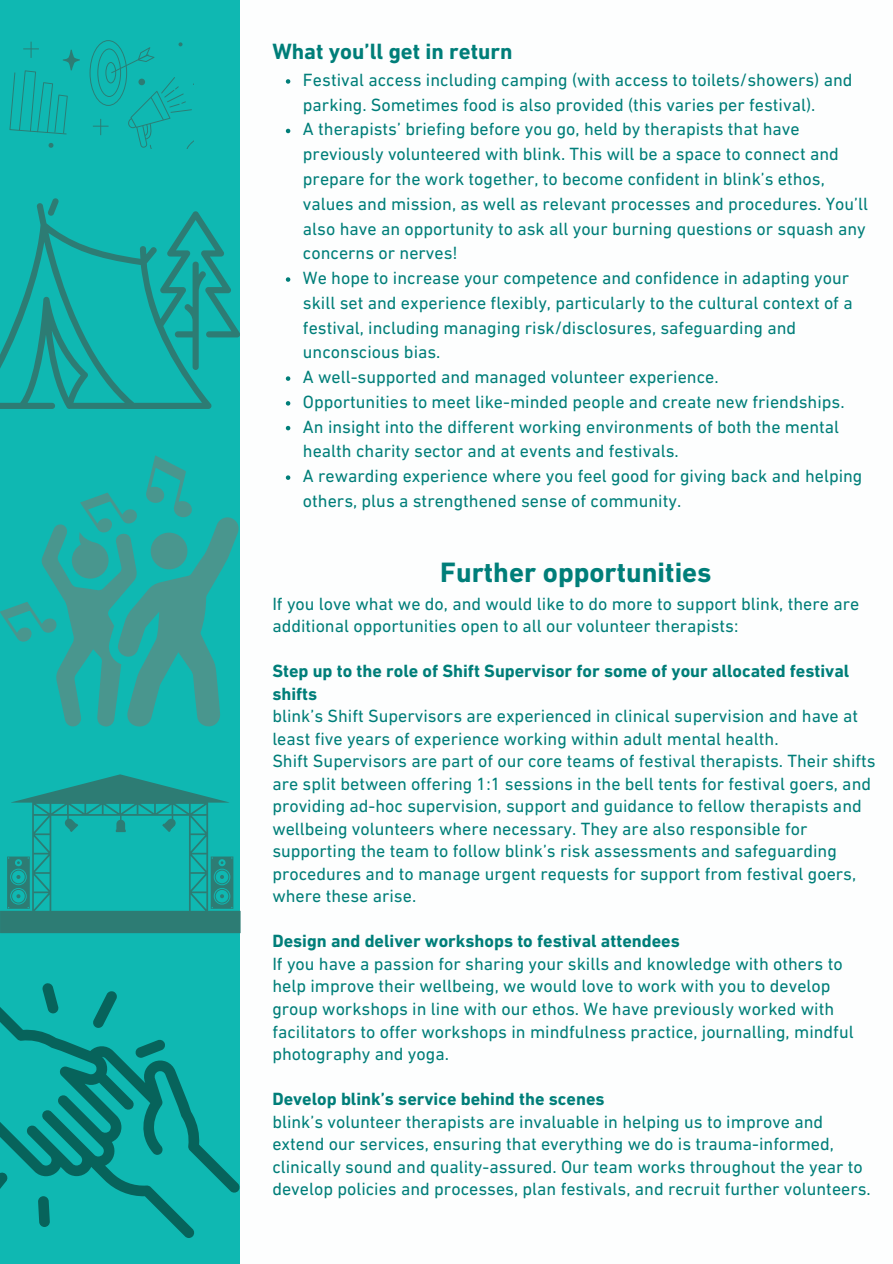
<style>
.page{position:relative;width:893px;height:1264px;background:#fff}
.page>*{position:absolute;margin:0;border:0;box-sizing:border-box;transform-origin:0 0}
.t1{font:700 28.5px "DIN Next LT Pro";color:#007e79}
.t2{font:700 22.5px "DIN Next LT Pro";color:#007e79}
.t3{font:18px/22.5px "DIN Next LT Pro";color:#007e79}
.t4{font:700 18px/22.5px "DIN Next LT Pro";color:#007e79}
</style>
<div class="page">
<div style="left:0;top:0;width:240px;height:1263px;background:#0fb8b2"></div>
<svg style="left:0;top:774px;width:240px;height:159px"></svg>
<svg style="left:9px;top:40px;width:185px;height:108px"></svg>
<svg style="left:0;top:203px;width:240px;height:206px"></svg>
<svg style="left:48px;top:198px;width:11px;height:18px"></svg>
<svg style="left:175px;top:260px;width:32px;height:110px"></svg>
<svg style="left:0;top:455px;width:239px;height:272px"></svg>
<svg style="left:0;top:1007px;width:240px;height:230px"></svg>
<svg style="left:0;top:1171px;width:8px;height:34px"></svg>
<svg style="left:38px;top:1195px;width:12px;height:31px"></svg>
<svg style="left:92px;top:991px;width:26px;height:36px"></svg>
<svg style="left:135px;top:1039px;width:31px;height:18px"></svg>
<svg style="left:42px;top:983px;width:17px;height:30px"></svg>
<svg style="left:286px;top:79px;width:4px;height:5px"></svg>
<svg style="left:286px;top:129px;width:4px;height:4px"></svg>
<svg style="left:286px;top:277px;width:4px;height:5px"></svg>
<svg style="left:286px;top:376px;width:4px;height:5px"></svg>
<svg style="left:286px;top:401px;width:4px;height:4px"></svg>
<svg style="left:286px;top:426px;width:4px;height:4px"></svg>
<svg style="left:286px;top:475px;width:4px;height:5px"></svg>
<p class="t2" style="left:272px;top:42px;width:242px">What you’ll get in return</p>
<p class="t3" style="left:303px;top:69px;width:551px;line-height:24.8px">Festival access including camping (with access to toilets/showers) and parking. Sometimes food is also provided (this varies per festival).</p>
<p class="t3" style="left:303px;top:119px;width:566px;line-height:24.8px">A therapists’ briefing before you go, held by therapists that have previously volunteered with blink. This will be a space to connect and prepare for the work together, to become confident in blink’s ethos, values and mission, as well as relevant processes and procedures. You’ll also have an opportunity to ask all your burning questions or squash any concerns or nerves!</p>
<p class="t3" style="left:303px;top:267px;width:551px;line-height:24.8px">We hope to increase your competence and confidence in adapting your skill set and experience flexibly, particularly to the cultural context of a festival, including managing risk/disclosures, safeguarding and unconscious bias.</p>
<p class="t3" style="left:303px;top:367px;width:417px">A well-supported and managed volunteer experience.</p>
<p class="t3" style="left:303px;top:392px;width:543px">Opportunities to meet like-minded people and create new friendships.</p>
<p class="t3" style="left:303px;top:416px;width:537px;line-height:24.8px">An insight into the different working environments of both the mental health charity sector and at events and festivals.</p>
<p class="t3" style="left:303px;top:465px;width:561px;line-height:24.8px">A rewarding experience where you feel good for giving back and helping others, plus a strengthened sense of community.</p>
<p class="t1" style="left:440px;top:560px;width:273px">Further opportunities</p>
<p class="t3" style="left:272px;top:594px;width:588px">If you love what we do, and would like to do more to support blink, there are additional opportunities open to all our volunteer therapists:</p>
<p class="t4" style="left:272px;top:661px;width:578px">Step up to the role of Shift Supervisor for some of your allocated festival shifts</p>
<p class="t3" style="left:272px;top:706px;width:587px">blink’s Shift Supervisors are experienced in clinical supervision and have at least five years of experience working within adult mental health.</p>
<p class="t3" style="left:272px;top:751px;width:605px">Shift Supervisors are part of our core teams of festival therapists. Their shifts are split between offering 1:1 sessions in the bell tents for festival goers, and providing ad-hoc supervision, support and guidance to fellow therapists and wellbeing volunteers where necessary. They are also responsible for supporting the team to follow blink’s risk assessments and safeguarding procedures and to manage urgent requests for support from festival goers, where these arise.</p>
<h1 class="t4" style="left:272px;top:931px;width:409px">Design and deliver workshops to festival attendees</h1>
<p class="t3" style="left:272px;top:954px;width:583px">If you have a passion for sharing your skills and knowledge with others to help improve their wellbeing, we would love to work with you to develop group workshops in line with our ethos. We have previously worked with facilitators to offer workshops in mindfulness practice, journalling, mindful photography and yoga.</p>
<p class="t4" style="left:272px;top:1089px;width:334px">Develop blink’s service behind the scenes</p>
<p class="t3" style="left:272px;top:1111px;width:600px">blink’s volunteer therapists are invaluable in helping us to improve and extend our services, ensuring that everything we do is trauma-informed, clinically sound and quality-assured. Our team works throughout the year to develop policies and processes, plan festivals, and recruit further volunteers.</p>
</div>
